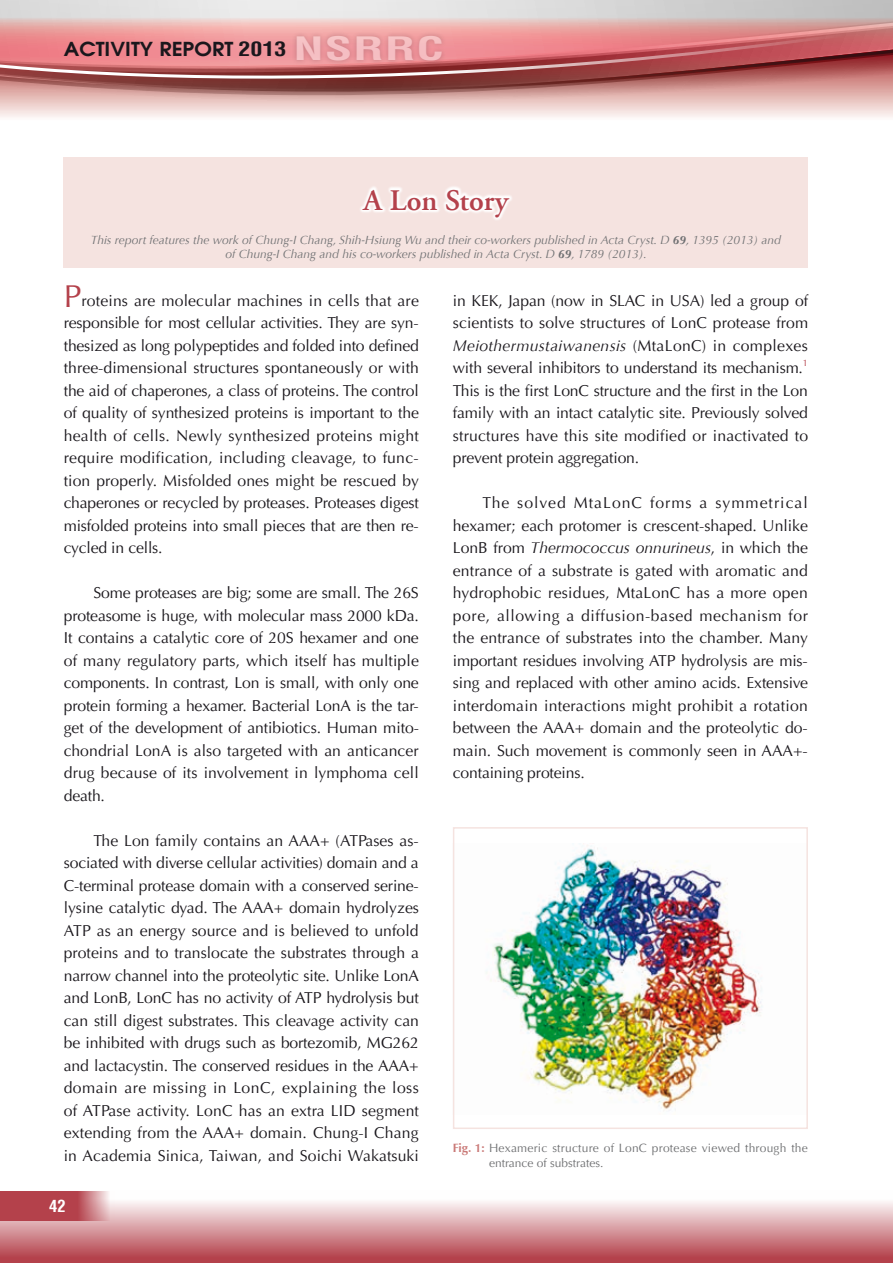
<style>
.page{position:relative;width:893px;height:1263px;background:#fff}
.page>*{position:absolute;margin:0;border:0;box-sizing:border-box;transform-origin:0 0}
.t1{font:600 30px "Adobe Garamond LT";color:#b4414b}
.t2{font:700 18.9px "Avian";color:#1a171c;scale:1.11 1}
.t3{font:700 condensed 16.5px "Helvetica LT";color:#fff}
.t4{font:15.75px/22.5px "Optima LT";letter-spacing:-.01em;color:#1a171c;text-align:justify}
.t5{font:italic 12px/14.4px "Optima LT";color:#707173;text-align:center}
.t6{font:12px/15px "Optima LT";letter-spacing:.02em;color:#707173}
.t7{font:9.15px "Optima LT";color:#b4414b}
.s1{font-family:"Helvetica LT";font-stretch:condensed;font-size:19.65px}
.s2{font-family:"Helvetica LT";font-stretch:condensed;font-size:31.5px;color:#fff}
.s3{font-weight:700}
.s4{font-style:italic}
.s5{font-size:31.5px;color:#b4414b}
.s6{font-family:"Zapf Humanist 601 BT";font-weight:700;color:#ca7a78}
</style>
<div class="page">
<svg style="left:0;top:108px;width:893px;height:9px;background:#f6e7e5"></svg>
<div style="left:0;top:1191px;width:893px;height:72px;background:linear-gradient(to bottom,#fff,#b03943)"></div>
<svg style="left:0;top:1191px;width:115px;height:29px;background:#bf5e67"></svg>
<svg style="left:0;top:95px;width:893px;height:13px;background:#e8c6c2"></svg>
<svg style="left:0;top:92px;width:893px;height:3px;background:#cf9f9a"></svg>
<svg style="left:0;top:0;width:893px;height:92px;background:#ceb4b3"></svg>
<svg style="left:0;top:26px;width:886px;height:56px;background:#c97274"></svg>
<div style="left:291px;top:30px;width:156px;height:36px;background:#1a171c;opacity:.5"></div>
<div style="left:64px;top:157px;width:744px;height:111px;background:#f5e3e0"></div>
<svg style="left:360px;top:186px;width:152px;height:34px"></svg>
<img style="left:490px;top:845px;width:273px;height:266px">
<div style="left:453px;top:827px;width:355px;height:302px;border:2px solid #f5e3e0"></div>
<p class="t2" style="left:64px;top:37px;width:344px">ACTIVITY REPORT <span class="s1">2013</span> <span class="s2">NSRRC</span></p>
<h1 class="t1" style="left:363px;top:184px;width:146px">A Lon Story</h1>
<p class="t5" style="left:91px;top:233px;width:692px">This report features the work of Chung-I Chang, Shih-Hsiung Wu and their co-workers published in Acta Cryst. D <span class="s3">69</span>, 1395 (2013) and of Chung-I Chang and his co-workers published in Acta Cryst. D <span class="s3">69</span>, 1789 (2013).</p>
<p class="t4" style="left:453px;top:289px;width:357px">in KEK, Japan (now in SLAC in USA) led a group of scientists to solve structures of LonC protease from <span class="s4">Meiothermustaiwanensis</span> (MtaLonC) in complexes with several inhibitors to understand its mechanism.</p>
<p class="t4" style="left:64px;top:289px;width:357px"><span class="s5">P</span>roteins are molecular machines in cells that are responsible for most cellular activities. They are syn&shy;thesized as long polypeptides and folded into defined three-dimensional structures spontaneously or with the aid of chaperones, a class of proteins. The control of quality of synthesized proteins is important to the health of cells. Newly synthesized proteins might require modification, including cleavage, to func&shy;tion properly. Misfolded ones might be rescued by chaperones or recycled by proteases. Proteases digest misfolded proteins into small pieces that are then re&shy;cycled in cells.</p>
<p class="t4" style="left:64px;top:582px;width:357px;text-indent:30px">Some proteases are big; some are small. The 26S proteasome is huge, with molecular mass 2000 kDa.<br>It contains a catalytic core of 20S hexamer and one of many regulatory parts, which itself has multiple components. In contrast, Lon is small, with only one protein forming a hexamer. Bacterial LonA is the tar&shy;get of the development of antibiotics. Human mito&shy;chondrial LonA is also targeted with an anticancer drug because of its involvement in lymphoma cell death.</p>
<p class="t4" style="left:64px;top:829px;width:357px;text-indent:30px">The Lon family contains an AAA+ (ATPases as&shy;sociated with diverse cellular activities) domain and a C-terminal protease domain with a conserved serine&shy;lysine catalytic dyad. The AAA+ domain hydrolyzes ATP as an energy source and is believed to unfold proteins and to translocate the substrates through a narrow channel into the proteolytic site. Unlike LonA and LonB, LonC has no activity of ATP hydrolysis but can still digest substrates. This cleavage activity can be inhibited with drugs such as bortezomib, MG262 and lactacystin. The conserved residues in the AAA+ domain are missing in LonC, explaining the loss of ATPase activity. LonC has an extra LID segment extending from the AAA+ domain. Chung-I Chang in Academia Sinica, Taiwan, and Soichi Wakatsuki</p>
<p class="t7" style="left:803px;top:357px;width:7px">1</p>
<p class="t4" style="left:453px;top:379px;width:357px">This is the first LonC structure and the first in the Lon family with an intact catalytic site. Previously solved structures have this site modified or inactivated to prevent protein aggregation.</p>
<p class="t4" style="left:453px;top:492px;width:357px;text-indent:30px">The solved MtaLonC forms a symmetrical hexamer; each protomer is crescent-shaped. Unlike LonB from <span class="s4">Thermococcus onnurineus</span>, in which the entrance of a substrate is gated with aromatic and hydrophobic residues, MtaLonC has a more open pore, allowing a diffusion-based mechanism for the entrance of substrates into the chamber. Many important residues involving ATP hydrolysis are mis&shy;sing and replaced with other amino acids. Extensive interdomain interactions might prohibit a rotation between the AAA+ domain and the proteolytic do&shy;main. Such movement is commonly seen in AAA+- containing proteins.</p>
<p class="t6" style="left:489px;top:1141px;width:320px;text-indent:-36px"><span class="s6">Fig. 1:</span> Hexameric structure of LonC protease viewed through the entrance of substrates.</p>
<p class="t3" style="left:49px;top:1195px;width:18px">42</p>
</div>
